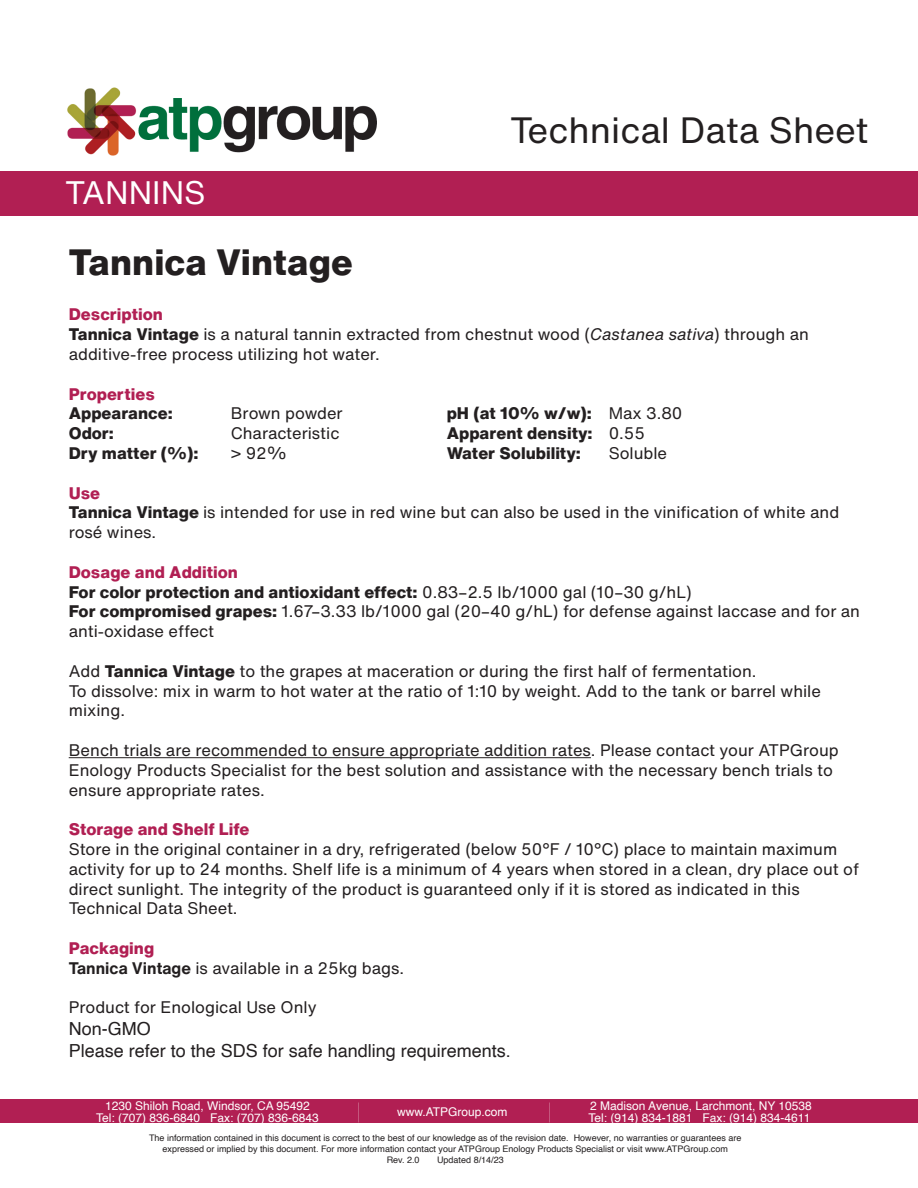
<style>
.page{position:relative;width:918px;height:1188px;background:#fff}
.page>*{position:absolute;margin:0;border:0;box-sizing:border-box;transform-origin:0 0}
.t1{font:36px "Helvetica Now Text";color:#231f20}
.t2{font:800 36px "Helvetica Now Text";color:#231f20}
.t3{font:31.95px "Helvetica Now Text";color:#fff}
.t4{font:18px/21.6px "Helvetica";color:#231f20}
.t5{font:16.5px/19.8px "Helvetica Now Text";color:#231f20}
.t6{font:800 16.5px "Helvetica Now Text";color:#231f20}
.t7{font:16.5px/19.5px "Helvetica";color:#040503;text-align:center}
.t8{font:800 16.5px "Helvetica Now Text";color:#b11f53}
.t9{font:12px/12px "Helvetica";color:#fff;text-align:center}
.t10{font:9px "Helvetica";color:#231f20}
.s1{font-weight:800;color:#b11f53}
.s2{font-weight:800}
.s3{font-style:italic}
.s4{font-weight:400}
.s5{font-weight:700}
</style>
<div class="page">
<div style="left:0;top:171px;width:918px;height:45px;background:#b11f53"></div>
<div style="left:0;top:1099px;width:918px;height:3px;border:2px solid #af2024"></div>
<div style="left:0;top:1100px;width:918px;height:24px;background:#b11f53"></div>
<svg style="left:549px;top:1103px;width:1px;height:19px"></svg>
<hr style="left:69px;top:757px;width:522px;height:1px;background:#231f20">
<img style="left:68px;top:87px;width:308px;height:69px">
<hr style="left:101px;top:395px;width:232px;height:2px;background:#040503">
<hr style="left:335px;top:395px;width:232px;height:2px;background:#040503">
<hr style="left:569px;top:395px;width:232px;height:2px;background:#040503">
<hr style="left:335px;top:416px;width:232px;height:2px;background:#040503">
<hr style="left:569px;top:416px;width:232px;height:2px;background:#040503">
<hr style="left:101px;top:436px;width:232px;height:1px;background:#040503">
<hr style="left:335px;top:436px;width:232px;height:1px;background:#040503">
<hr style="left:569px;top:436px;width:232px;height:1px;background:#040503">
<hr style="left:99px;top:437px;width:2px;height:20px;background:#040503">
<hr style="left:333px;top:437px;width:2px;height:20px;background:#040503">
<hr style="left:567px;top:437px;width:2px;height:20px;background:#040503">
<hr style="left:801px;top:437px;width:2px;height:20px;background:#040503">
<hr style="left:335px;top:457px;width:232px;height:1px;background:#040503">
<hr style="left:569px;top:457px;width:232px;height:1px;background:#040503">
<hr style="left:99px;top:458px;width:2px;height:20px;background:#040503">
<hr style="left:333px;top:458px;width:2px;height:20px;background:#040503">
<hr style="left:567px;top:458px;width:2px;height:20px;background:#040503">
<hr style="left:801px;top:458px;width:2px;height:20px;background:#040503">
<hr style="left:101px;top:478px;width:232px;height:1px;background:#040503">
<hr style="left:335px;top:478px;width:232px;height:1px;background:#040503">
<hr style="left:569px;top:478px;width:232px;height:1px;background:#040503">
<hr style="left:99px;top:479px;width:2px;height:20px;background:#040503">
<hr style="left:333px;top:479px;width:2px;height:20px;background:#040503">
<hr style="left:567px;top:479px;width:2px;height:20px;background:#040503">
<hr style="left:801px;top:479px;width:2px;height:20px;background:#040503">
<hr style="left:101px;top:499px;width:232px;height:1px;background:#040503">
<hr style="left:335px;top:499px;width:232px;height:1px;background:#040503">
<hr style="left:569px;top:499px;width:232px;height:1px;background:#040503">
<hr style="left:101px;top:518px;width:232px;height:2px;background:#040503">
<hr style="left:335px;top:518px;width:232px;height:2px;background:#040503">
<hr style="left:569px;top:518px;width:232px;height:2px;background:#040503">
<hr style="left:101px;top:538px;width:232px;height:1px;background:#040503">
<hr style="left:335px;top:538px;width:232px;height:1px;background:#040503">
<hr style="left:569px;top:538px;width:232px;height:1px;background:#040503">
<h2 class="t3" style="left:65px;top:169px;width:142px">TANNINS</h2>
<h1 class="t1" style="left:510px;top:103px;width:360px">Technical Data Sheet</h1>
<h1 class="t2" style="left:69px;top:236px;width:286px">Tannica Vintage</h1>
<p class="t5" style="left:69px;top:304px;width:742px"><span class="s1">Description<br></span><span class="s2">Tannica Vintage</span> is a natural tannin extracted from chestnut wood (<span class="s3">Castanea sativa</span>) through an additive-free process utilizing hot water.</p>
<p class="t8" style="left:69px;top:381px;width:88px">Properties</p>
<p class="t6" style="left:69px;top:401px;width:106px">Appearance:</p>
<p class="t5" style="left:231px;top:403px;width:113px">Brown powder</p>
<p class="t6" style="left:447px;top:401px;width:237px">pH (at 10% w/w): <span class="s4">Max 3.80</span></p>
<p class="t6" style="left:69px;top:421px;width:47px">Odor:</p>
<p class="t5" style="left:231px;top:423px;width:110px">Characteristic</p>
<p class="t6" style="left:447px;top:421px;width:200px">Apparent density: <span class="s4">0.55</span></p>
<p class="t6" style="left:69px;top:441px;width:131px">Dry matter (%):</p>
<p class="t5" style="left:231px;top:443px;width:58px">&gt; 92%</p>
<p class="t6" style="left:447px;top:441px;width:136px">Water Solubility:</p>
<p class="t5" style="left:609px;top:443px;width:60px">Soluble</p>
<p class="t5" style="left:69px;top:482px;width:772px"><span class="s1">Use<br></span><span class="s2">Tannica Vintage</span> is intended for use in red wine but can also be used in the vinification of white and rosé wines.</p>
<p class="t5" style="left:69px;top:562px;width:793px"><span class="s1">Dosage and Addition<br></span><span class="s2">For color protection and antioxidant effect:</span> 0.83–2.5 lb/1000 gal (10–30 g/hL)<br><span class="s2">For compromised grapes:</span> 1.67–3.33 lb/1000 gal (20–40 g/hL) for defense against laccase and for an anti-oxidase effect</p>
<p class="t5" style="left:69px;top:661px;width:754px">Add <span class="s2">Tannica Vintage</span> to the grapes at maceration or during the first half of fermentation.<br>To dissolve: mix in warm to hot water at the ratio of 1:10 by weight. Add to the tank or barrel while mixing.</p>
<p class="t5" style="left:69px;top:740px;width:772px">Bench trials are recommended to ensure appropriate addition rates. Please contact your ATPGroup<br>Enology Products Specialist for the best solution and assistance with the necessary bench trials to ensure appropriate rates.</p>
<p class="t8" style="left:69px;top:817px;width:182px">Storage and Shelf Life</p>
<p class="t5" style="left:69px;top:839px;width:792px">Store in the original container in a dry, refrigerated (below 50°F / 10°C) place to maintain maximum activity for up to 24 months. Shelf life is a minimum of 4 years when stored in a clean, dry place out of direct sunlight. The integrity of the product is guaranteed only if it is stored as indicated in this Technical Data Sheet.</p>
<p class="t5" style="left:69px;top:938px;width:337px"><span class="s1">Packaging<br></span><span class="s5">Tannica Vintage</span> is available in a 25kg bags.</p>
<p class="t5" style="left:69px;top:997px;width:249px">Product for Enological Use Only</p>
<p class="t4" style="left:69px;top:1018px;width:444px">Non-GMO<br>Please refer to the SDS for safe handling requirements.</p>
<p class="t7" style="left:407px;top:398px;width:90px">Appearance<br>Odor</p>
<p class="t7" style="left:398px;top:439px;width:109px">Dry matter (%)</p>
<p class="t7" style="left:173px;top:449px;width:93px">Composition</p>
<p class="t7" style="left:389px;top:500px;width:125px">Apparent density</p>
<p class="t7" style="left:669px;top:500px;width:34px">0.55</p>
<p class="t9" style="left:96px;top:1100px;width:224px">1230 Shiloh Road, Windsor, CA 95492<br>Tel: (707) 836-6840 Fax: (707) 836-6843</p>
<p class="t9" style="left:588px;top:1100px;width:225px;text-align:left">2 Madison Avenue, Larchmont, NY 10538<br>Tel: (914) 834-1881 Fax: (914) 834-4611</p>
<p class="t9" style="left:397px;top:1106px;width:112px">www.ATPGroup.com</p>
<p class="t10" style="left:149px;top:1131px;width:594px">The information contained in this document is correct to the best of our knowledge as of the revision date. However, no warranties or guarantees are</p>
<p class="t10" style="left:163px;top:1142px;width:567px">expressed or implied by this document. For more information contact your ATPGroup Enology Products Specialist or visit www.ATPGroup.com</p>
<p class="t10" style="left:387px;top:1153px;width:34px">Rev. 2.0</p>
<p class="t10" style="left:437px;top:1153px;width:68px">Updated 8/14/23</p>
</div>
